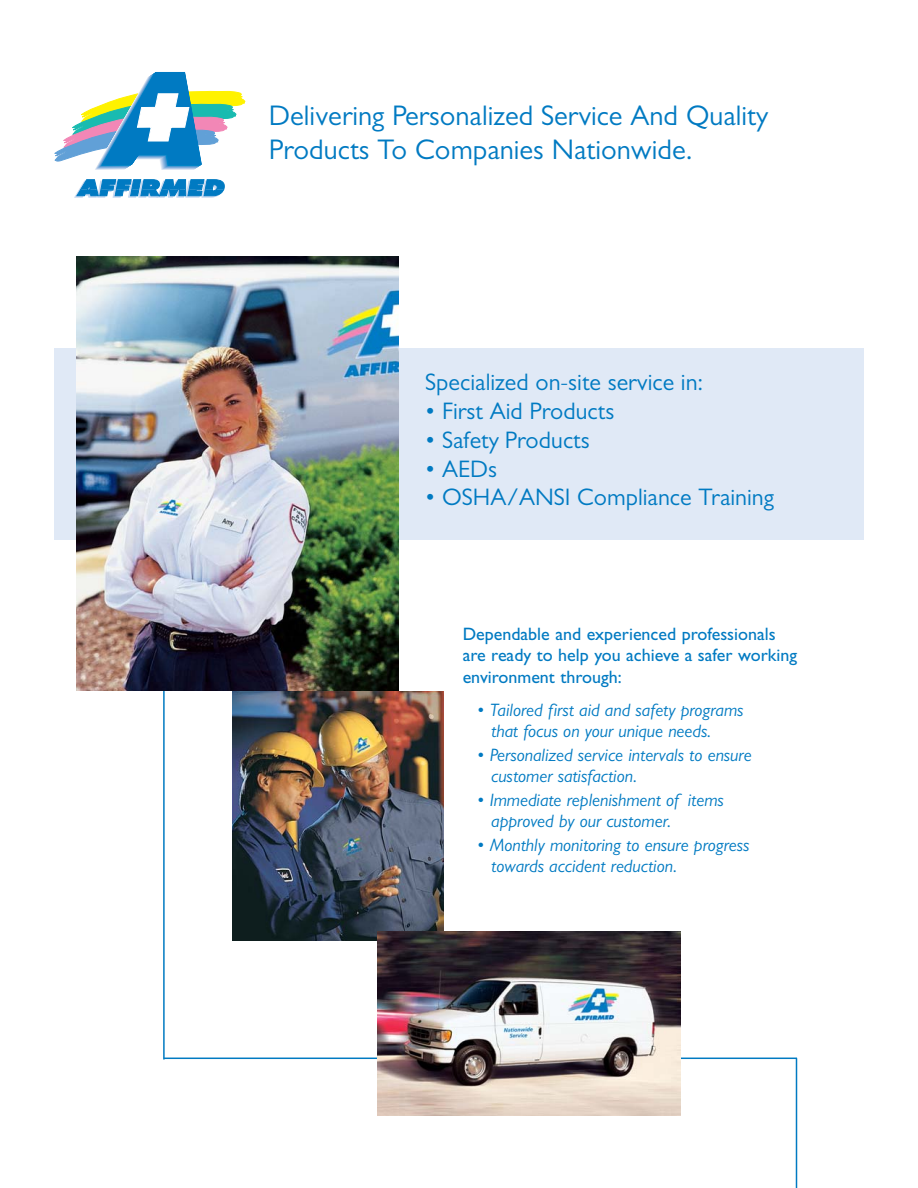
<style>
.page{position:relative;width:918px;height:1188px;background:#fff}
.page>*{position:absolute;margin:0;border:0;box-sizing:border-box;transform-origin:0 0}
.t1{font:28.5px/34.2px "Gill Sans";color:#007ac2}
.t2{font:24px "Gill Sans";color:#007ac2}
.t3{font:italic 18px/21px "Gill Sans";color:#007ac2}
.t4{font:18px/21.6px "Gill Sans";color:#007ac2}
</style>
<div class="page">
<div style="left:54px;top:348px;width:810px;height:192px;background:#e0e9f6"></div>
<hr style="left:164px;top:1058px;width:633px;height:1px;background:#007ac2">
<hr style="left:163px;top:486px;width:2px;height:574px;background:#007ac2">
<img style="left:76px;top:256px;width:322px;height:435px">
<img style="left:232px;top:691px;width:212px;height:250px">
<hr style="left:796px;top:1058px;width:1px;height:130px;background:#007ac2">
<img style="left:378px;top:932px;width:302px;height:183px">
<svg style="left:54px;top:72px;width:191px;height:126px"></svg>
<h1 class="t1" style="left:269px;top:101px;width:501px">Delivering Personalized Service And Quality<br>Products To Companies Nationwide.</h1>
<h2 class="t2" style="left:425px;top:373px;width:279px">Specialized on-site service in:</h2>
<h2 class="t2" style="left:425px;top:402px;width:191px">• First Aid Products</h2>
<h2 class="t2" style="left:425px;top:431px;width:166px">• Safety Products</h2>
<h2 class="t2" style="left:425px;top:459px;width:73px">• AEDs</h2>
<h2 class="t2" style="left:425px;top:488px;width:350px">• OSHA/ANSI Compliance Training</h2>
<p class="t4" style="left:463px;top:625px;width:336px">Dependable and experienced professionals are ready to help you achieve a safer working environment through:</p>
<p class="t3" style="left:491px;top:701px;width:254px;text-indent:-14px">• Tailored first aid and safety programs that focus on your unique needs.</p>
<p class="t3" style="left:491px;top:746px;width:262px;text-indent:-14px">• Personalized service intervals to ensure customer satisfaction.</p>
<p class="t3" style="left:491px;top:791px;width:234px;text-indent:-14px">• Immediate replenishment of items approved by our customer.</p>
<p class="t3" style="left:491px;top:837px;width:260px;text-indent:-14px">• Monthly monitoring to ensure progress towards accident reduction.</p>
</div>
